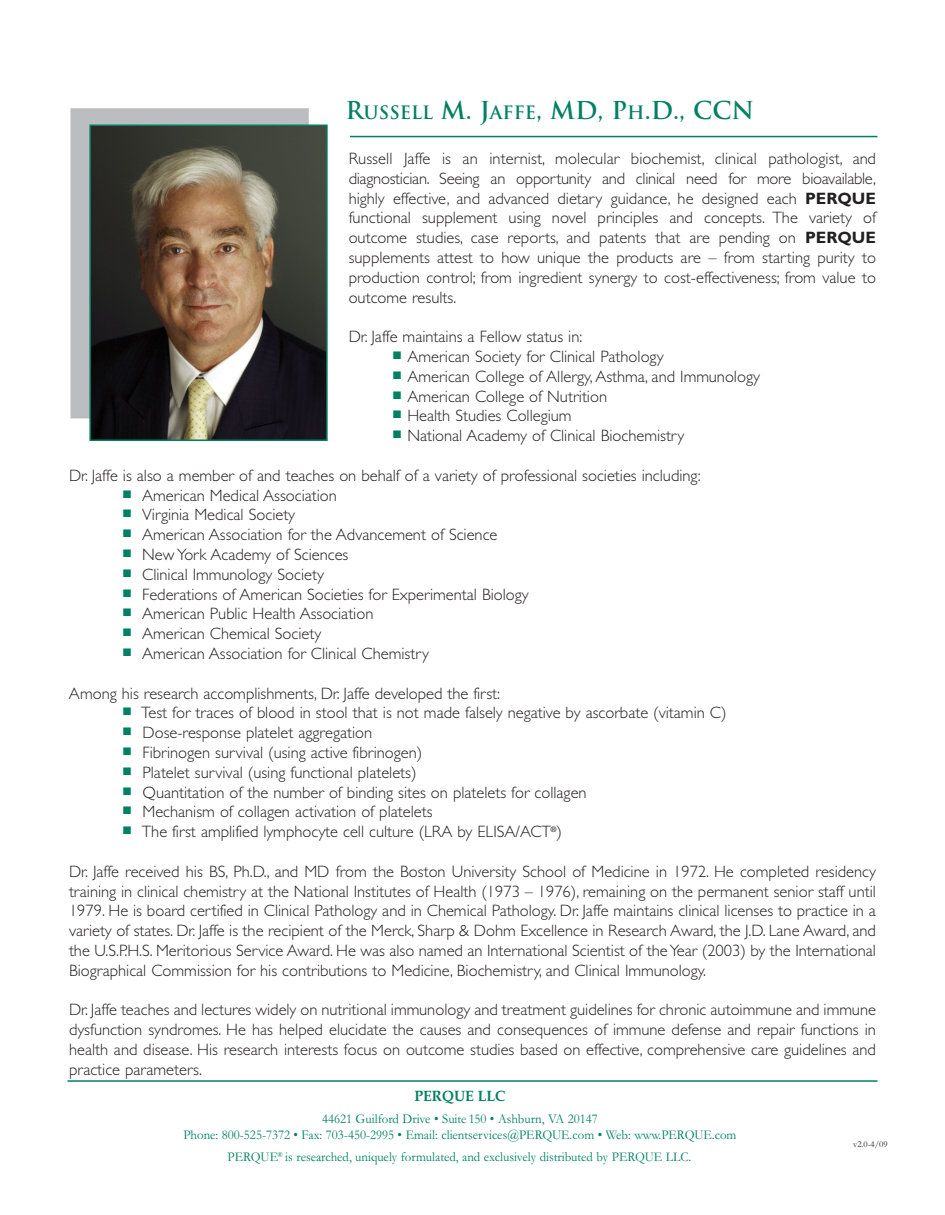
<style>
.page{position:relative;width:945px;height:1215px;background:#fff}
.page>*{position:absolute;margin:0;border:0;box-sizing:border-box;transform-origin:0 0}
.t1{font:700 24px "Trajan";color:#008063}
.t2{font:300 16.5px/19.8px "Gill Sans";color:#231f20;text-align:justify}
.t3{font:700 15px "Book Antiqua";color:#008063;scale:.95 1}
.t4{font:13.5px/16.2px "Garamond";color:#008063;text-align:center;scale:.95 1}
.t5{font:9px "Garamond";color:#231f20}
.s1{font-size:18px}
.s2{font-weight:700}
</style>
<div class="page">
<hr style="left:68px;top:1080px;width:810px;height:2px;background:#008063">
<hr style="left:350px;top:136px;width:528px;height:1px;background:#008063">
<div style="left:72px;top:110px;width:235px;height:307px;background:#bcbdc0"></div>
<div style="left:70px;top:108px;width:239px;height:310px;border:2px solid #bcbdc0"></div>
<img style="left:92px;top:127px;width:233px;height:311px">
<div style="left:89px;top:124px;width:239px;height:317px;border:2px solid #008063"></div>
<h1 class="t1" style="left:346px;top:96px;width:410px">R<span class="s1">USSELL</span> M. J<span class="s1">AFFE</span>, MD, P<span class="s1">H</span>.D., CCN</h1>
<p class="t2" style="left:349px;top:150px;width:529px">Russell Jaffe is an internist, molecular biochemist, clinical pathologist, and diagnostician. Seeing an opportunity and clinical need for more bioavailable, highly effective, and advanced dietary guidance, he designed each <span class="s2">PERQUE </span>functional supplement using novel principles and concepts. The variety of outcome studies, case reports, and patents that are pending on <span class="s2">PERQUE </span>supplements attest to how unique the products are – from starting purity to production control; from ingredient synergy to cost-effectiveness; from value to outcome results.</p>
<p class="t2" style="left:349px;top:328px;width:235px">Dr. Jaffe maintains a Fellow status in:</p>
<p class="t2" style="left:393px;top:348px;width:272px"><sup>■</sup> American Society for Clinical Pathology</p>
<p class="t2" style="left:393px;top:368px;width:368px"><sup>■</sup> American College of Allergy, Asthma, and Immunology</p>
<p class="t2" style="left:393px;top:388px;width:216px"><sup>■</sup> American College of Nutrition</p>
<p class="t2" style="left:393px;top:408px;width:180px"><sup>■</sup> Health Studies Collegium</p>
<p class="t2" style="left:393px;top:427px;width:293px"><sup>■</sup> National Academy of Clinical Biochemistry</p>
<p class="t2" style="left:69px;top:467px;width:633px">Dr. Jaffe is also a member of and teaches on behalf of a variety of professional societies including:</p>
<p class="t2" style="left:123px;top:487px;width:216px"><sup>■</sup> American Medical Association</p>
<p class="t2" style="left:123px;top:507px;width:174px"><sup>■</sup> Virginia Medical Society</p>
<p class="t2" style="left:123px;top:526px;width:376px"><sup>■</sup> American Association for the Advancement of Science</p>
<p class="t2" style="left:123px;top:546px;width:227px"><sup>■</sup> New York Academy of Sciences</p>
<p class="t2" style="left:123px;top:566px;width:202px"><sup>■</sup> Clinical Immunology Society</p>
<p class="t2" style="left:123px;top:586px;width:407px"><sup>■</sup> Federations of American Societies for Experimental Biology</p>
<p class="t2" style="left:123px;top:606px;width:252px"><sup>■</sup> American Public Health Association</p>
<p class="t2" style="left:123px;top:625px;width:200px"><sup>■</sup> American Chemical Society</p>
<p class="t2" style="left:123px;top:645px;width:307px"><sup>■</sup> American Association for Clinical Chemistry</p>
<p class="t2" style="left:69px;top:685px;width:433px">Among his research accomplishments, Dr. Jaffe developed the first:</p>
<p class="t2" style="left:123px;top:705px;width:605px"><sup>■</sup> Test for traces of blood in stool that is not made falsely negative by ascorbate (vitamin C)</p>
<p class="t2" style="left:123px;top:724px;width:251px"><sup>■</sup> Dose-response platelet aggregation</p>
<p class="t2" style="left:123px;top:744px;width:301px"><sup>■</sup> Fibrinogen survival (using active fibrinogen)</p>
<p class="t2" style="left:123px;top:764px;width:295px"><sup>■</sup> Platelet survival (using functional platelets)</p>
<p class="t2" style="left:123px;top:784px;width:465px"><sup>■</sup> Quantitation of the number of binding sites on platelets for collagen</p>
<p class="t2" style="left:123px;top:804px;width:311px"><sup>■</sup> Mechanism of collagen activation of platelets</p>
<p class="t2" style="left:123px;top:823px;width:441px"><sup>■</sup> The first amplified lymphocyte cell culture (LRA by ELISA/ACT<sup>®</sup>)</p>
<p class="t2" style="left:69px;top:863px;width:809px">Dr. Jaffe received his BS, Ph.D., and MD from the Boston University School of Medicine in 1972. He completed residency training in clinical chemistry at the National Institutes of Health (1973 – 1976), remaining on the permanent senior staff until 1979. He is board certified in Clinical Pathology and in Chemical Pathology. Dr. Jaffe maintains clinical licenses to practice in a variety of states. Dr. Jaffe is the recipient of the Merck, Sharp &amp; Dohm Excellence in Research Award, the J.D. Lane Award, and the U.S.P.H.S. Meritorious Service Award. He was also named an International Scientist of theYear (2003) by the International Biographical Commission for his contributions to Medicine, Biochemistry, and Clinical Immunology.</p>
<p class="t2" style="left:69px;top:1002px;width:809px">Dr. Jaffe teaches and lectures widely on nutritional immunology and treatment guidelines for chronic autoimmune and immune dysfunction syndromes. He has helped elucidate the causes and consequences of immune defense and repair functions in health and disease. His research interests focus on outcome studies based on effective, comprehensive care guidelines and practice parameters.</p>
<p class="t3" style="left:414px;top:1087px;width:97px">PERQUE LLC</p>
<p class="t4" style="left:183px;top:1110px;width:584px">44621 Guilford Drive • Suite 150 • Ashburn, VA 20147<br>Phone: 800-525-7372 • Fax: 703-450-2995 • Email: clientservices@PERQUE.com • Web: www.PERQUE.com</p>
<p class="t4" style="left:228px;top:1148px;width:490px">PERQUE<sup>®</sup> is researched, uniquely formulated, and exclusively distributed by PERQUE LLC.</p>
<p class="t5" style="left:853px;top:1139px;width:36px">v2.0-4/09</p>
</div>
